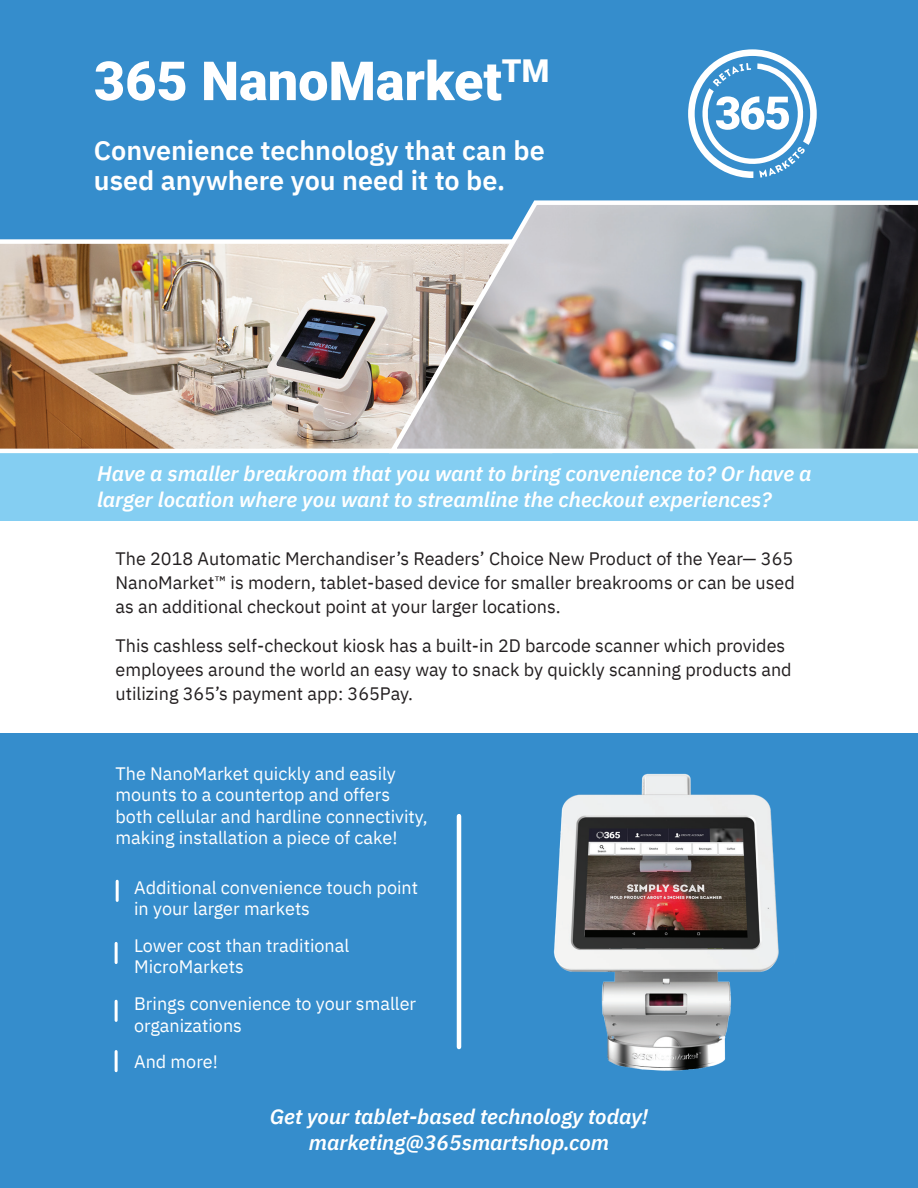
<style>
.page{position:relative;width:918px;height:1188px;background:#fff}
.page>*{position:absolute;margin:0;border:0;box-sizing:border-box;transform-origin:0 0}
.t1{font:900 54px "Roboto";color:#fff}
.t2{font:600 27px/30px "IBM Plex Sans";color:#fff}
.t3{font:italic 600 21px/25.2px "IBM Plex Sans";color:#fff;text-align:center}
.t4{font:18px/24px "IBM Plex Sans";color:#231f20;text-align:justify}
.t5{font:18px/21.6px "IBM Plex Sans";color:#fff}
</style>
<div class="page">
<div style="left:0;top:733px;width:918px;height:455px;background:#358dcc"></div>
<div style="left:0;top:450px;width:918px;height:71px;background:#84cef2"></div>
<div style="left:0;top:0;width:918px;height:325px;background:#358dcc"></div>
<img style="left:0;top:239px;width:385px;height:214px">
<img style="left:385px;top:200px;width:533px;height:254px">
<svg style="left:688px;top:49px;width:129px;height:129px"></svg>
<hr style="left:115px;top:1052px;width:3px;height:19px;background:#fff">
<hr style="left:116px;top:881px;width:3px;height:19px;background:#fff">
<hr style="left:115px;top:943px;width:3px;height:20px;background:#fff">
<hr style="left:115px;top:1001px;width:3px;height:19px;background:#fff">
<img style="left:553px;top:773px;width:226px;height:298px">
<hr style="left:457px;top:816px;width:4px;height:231px;background:#fff">
<h1 class="t1" style="left:94px;top:43px;width:457px">365 NanoMarket<sup>TM</sup></h1>
<h2 class="t2" style="left:94px;top:133px;width:452px">Convenience technology that can be used anywhere you need it to be.</h2>
<p class="t3" style="left:97px;top:460px;width:716px;text-align:left">Have a smaller breakroom that you want to bring convenience to? Or have a larger location where you want to streamline the checkout experiences?</p>
<p class="t4" style="left:116px;top:545px;width:681px">The 2018 Automatic Merchandiser’s Readers’ Choice New Product of the Year— 365<br>NanoMarket™ is modern, tablet-based device for smaller breakrooms or can be used as an additional checkout point at your larger locations.</p>
<p class="t4" style="left:116px;top:632px;width:678px;text-align:left">This cashless self-checkout kiosk has a built-in 2D barcode scanner which provides employees around the world an easy way to snack by quickly scanning products and utilizing 365’s payment app: 365Pay.</p>
<p class="t5" style="left:116px;top:761px;width:314px">The NanoMarket quickly and easily mounts to a countertop and offers both cellular and hardline connectivity, making installation a piece of cake!</p>
<p class="t5" style="left:134px;top:875px;width:286px">Additional convenience touch point in your larger markets</p>
<p class="t5" style="left:134px;top:933px;width:217px">Lower cost than traditional<br>MicroMarkets</p>
<p class="t5" style="left:134px;top:991px;width:284px">Brings convenience to your smaller organizations</p>
<p class="t5" style="left:134px;top:1050px;width:85px">And more!</p>
<p class="t3" style="left:270px;top:1103px;width:380px">Get your tablet-based technology today! marketing@365smartshop.com</p>
</div>
